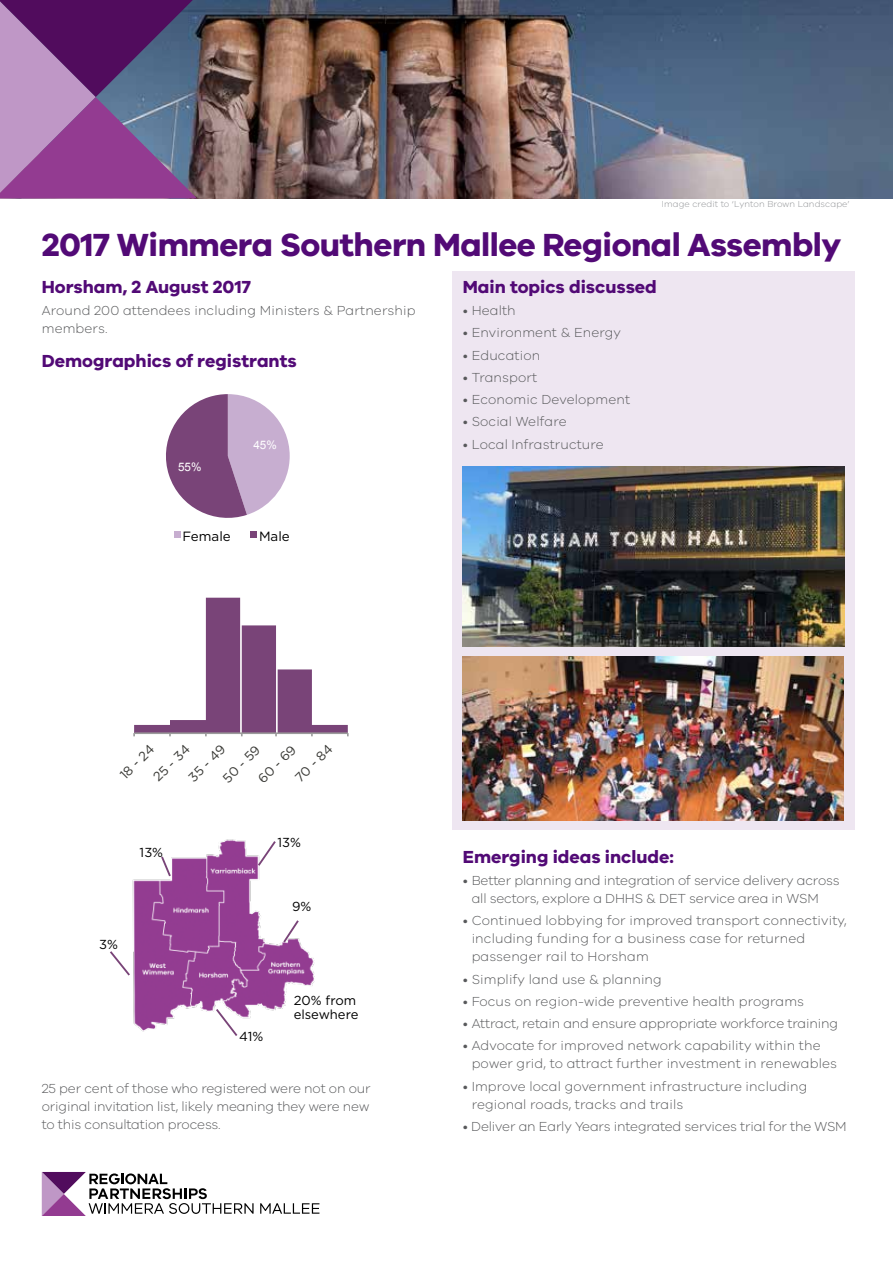
<style>
.page{position:relative;width:893px;height:1263px;background:#fff}
.page>*{position:absolute;margin:0;border:0;box-sizing:border-box;transform-origin:0 0}
.t1{font:700 33px "VIC";letter-spacing:-.015em;color:#520a76}
.t2{font:700 18px "VIC";color:#520a76}
.t3{font:300 13.5px/18px "VIC";letter-spacing:.01em;color:#58595b}
.t4{font:300 13.5px/18px "VIC";letter-spacing:-.01em;color:#58595b}
.t5{font:13.35px "Gotham";color:#000}
.t6{font:13.05px "Gotham";color:#383834}
.t7{font:13.05px/14.9px "Gotham";color:#000}
.t8{font:11.7px "Arial";color:#fff}
.t9{font:300 9px "VIC";letter-spacing:.01em;color:#939598}
</style>
<div class="page">
<div style="left:452px;top:271px;width:403px;height:559px;background:#eee6f1"></div>
<img style="left:197px;top:0;width:696px;height:198px">
<svg style="left:166px;top:394px;width:124px;height:124px"></svg>
<svg style="left:174px;top:531px;width:6px;height:6px"></svg>
<svg style="left:251px;top:531px;width:6px;height:6px"></svg>
<svg style="left:133px;top:598px;width:216px;height:138px"></svg>
<img style="left:132px;top:839px;width:183px;height:193px">
<svg style="left:281px;top:918px;width:20px;height:26px"></svg>
<svg style="left:256px;top:839px;width:22px;height:29px"></svg>
<svg style="left:160px;top:854px;width:12px;height:24px"></svg>
<svg style="left:110px;top:951px;width:20px;height:25px"></svg>
<svg style="left:214px;top:1007px;width:25px;height:29px"></svg>
<img style="left:463px;top:467px;width:381px;height:180px">
<img style="left:463px;top:656px;width:380px;height:165px">
<svg style="left:0;top:0;width:197px;height:198px;background:#7c528f"></svg>
<svg style="left:42px;top:1172px;width:212px;height:44px"></svg>
<svg style="left:260px;top:1203px;width:59px;height:11px"></svg>
<p class="t9" style="left:662px;top:199px;width:189px">Image credit to ‘Lynton Brown Landscape’</p>
<h1 class="t1" style="left:42px;top:225px;width:801px">2017 Wimmera Southern Mallee Regional Assembly</h1>
<h2 class="t2" style="left:42px;top:276px;width:211px">Horsham, 2 August 2017</h2>
<p class="t3" style="left:42px;top:301px;width:375px">Around 200 attendees including Ministers &amp; Partnership members.</p>
<h2 class="t2" style="left:42px;top:350px;width:257px">Demographics of registrants</h2>
<h2 class="t2" style="left:463px;top:276px;width:196px">Main topics discussed</h2>
<p class="t3" style="left:463px;top:301px;width:54px">• Health</p>
<p class="t3" style="left:463px;top:323px;width:160px">• Environment &amp; Energy</p>
<p class="t3" style="left:463px;top:345px;width:79px">• Education</p>
<p class="t3" style="left:463px;top:368px;width:76px">• Transport</p>
<p class="t3" style="left:463px;top:390px;width:169px">• Economic Development</p>
<p class="t3" style="left:463px;top:412px;width:105px">• Social Welfare</p>
<p class="t3" style="left:463px;top:434px;width:143px">• Local Infrastructure</p>
<p class="t8" style="left:253px;top:437px;width:25px">45%</p>
<p class="t8" style="left:178px;top:459px;width:25px">55%</p>
<p class="t5" style="left:182px;top:528px;width:50px">Female</p>
<p class="t5" style="left:259px;top:528px;width:32px">Male</p>
<p class="t6" style="left:291px;top:774px;width:48px;rotate:-45deg">70 - 84</p>
<p class="t6" style="left:185px;top:773px;width:48px;rotate:-45deg">35 - 49</p>
<p class="t6" style="left:149px;top:773px;width:47px;rotate:-45deg">25 - 34</p>
<p class="t6" style="left:116px;top:771px;width:44px;rotate:-45deg">18 - 24</p>
<p class="t6" style="left:254px;top:775px;width:49px;rotate:-45deg">60 - 69</p>
<p class="t6" style="left:219px;top:775px;width:48px;rotate:-45deg">50 - 59</p>
<p class="t7" style="left:140px;top:844px;width:25px">13%</p>
<p class="t7" style="left:99px;top:937px;width:20px">3%</p>
<p class="t7" style="left:278px;top:834px;width:25px">13%</p>
<p class="t7" style="left:292px;top:899px;width:21px">9%</p>
<p class="t7" style="left:239px;top:1028px;width:26px">41%</p>
<p class="t7" style="left:294px;top:992px;width:66px">20% from elsewhere</p>
<p class="t3" style="left:42px;top:1079px;width:330px;text-align:justify">25 per cent of those who registered were not on our original invitation list, likely meaning they were new to this consultation process.</p>
<h2 class="t2" style="left:463px;top:846px;width:213px">Emerging ideas include:</h2>
<p class="t4" style="left:472px;top:871px;width:369px;text-indent:-9px">• Better planning and integration of service delivery across all sectors, explore a DHHS &amp; DET service area in WSM</p>
<p class="t3" style="left:472px;top:911px;width:377px;text-indent:-9px">• Continued lobbying for improved transport connectivity, including funding for a business case for returned passenger rail to Horsham</p>
<p class="t3" style="left:463px;top:970px;width:201px">• Simplify land use &amp; planning</p>
<p class="t3" style="left:463px;top:992px;width:343px">• Focus on region-wide preventive health programs</p>
<p class="t4" style="left:463px;top:1014px;width:377px">• Attract, retain and ensure appropriate workforce training</p>
<p class="t3" style="left:472px;top:1036px;width:367px;text-indent:-9px">• Advocate for improved network capability within the power grid, to attract further investment in renewables</p>
<p class="t3" style="left:472px;top:1077px;width:337px;text-indent:-9px">• Improve local government infrastructure including regional roads, tracks and trails</p>
<p class="t4" style="left:463px;top:1117px;width:385px">• Deliver an Early Years integrated services trial for the WSM</p>
</div>
